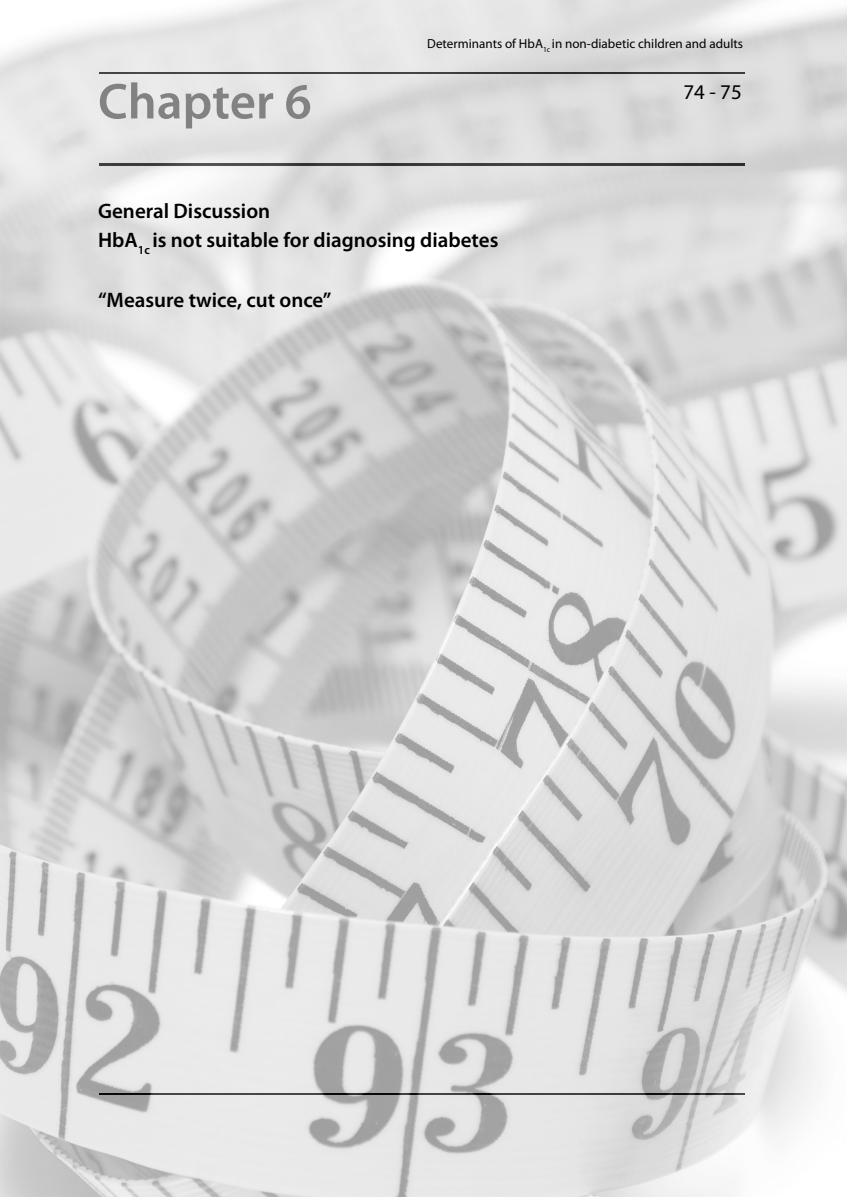
<style>
.page{position:relative;width:847px;height:1197px;background:#fff}
.page>*{position:absolute;margin:0;border:0;box-sizing:border-box;transform-origin:0 0}
.t1{font:600 50.75px "Myriad Pro";color:#828282}
.t2{font:600 21px/29.8px "Myriad Pro";color:#000}
.t3{font:21px "Myriad Pro";color:#000}
.t4{font:13.12px "Myriad Pro";color:#000}
</style>
<div class="page">
<img style="left:0;top:0;width:847px;height:1197px">
<img style="left:99px;top:72px;width:645px;height:1px">
<img style="left:99px;top:1093px;width:645px;height:2px">
<img style="left:99px;top:164px;width:645px;height:2px">
<svg style="left:842px;top:0;width:5px;height:5px"></svg>
<svg style="left:842px;top:1193px;width:5px;height:4px"></svg>
<h1 class="t1" style="left:98px;top:69px;width:215px">Chapter 6</h1>
<p class="t4" style="left:427px;top:36px;width:317px">Determinants of HbA<sub>1c</sub> in non-diabetic children and adults</p>
<p class="t3" style="left:683px;top:79px;width:60px">74 - 75</p>
<p class="t2" style="left:98px;top:195px;width:402px">General Discussion<br>HbA<sub>1c</sub> is not suitable for diagnosing diabetes</p>
<p class="t2" style="left:98px;top:284px;width:235px">“Measure twice, cut once”</p>
</div>
